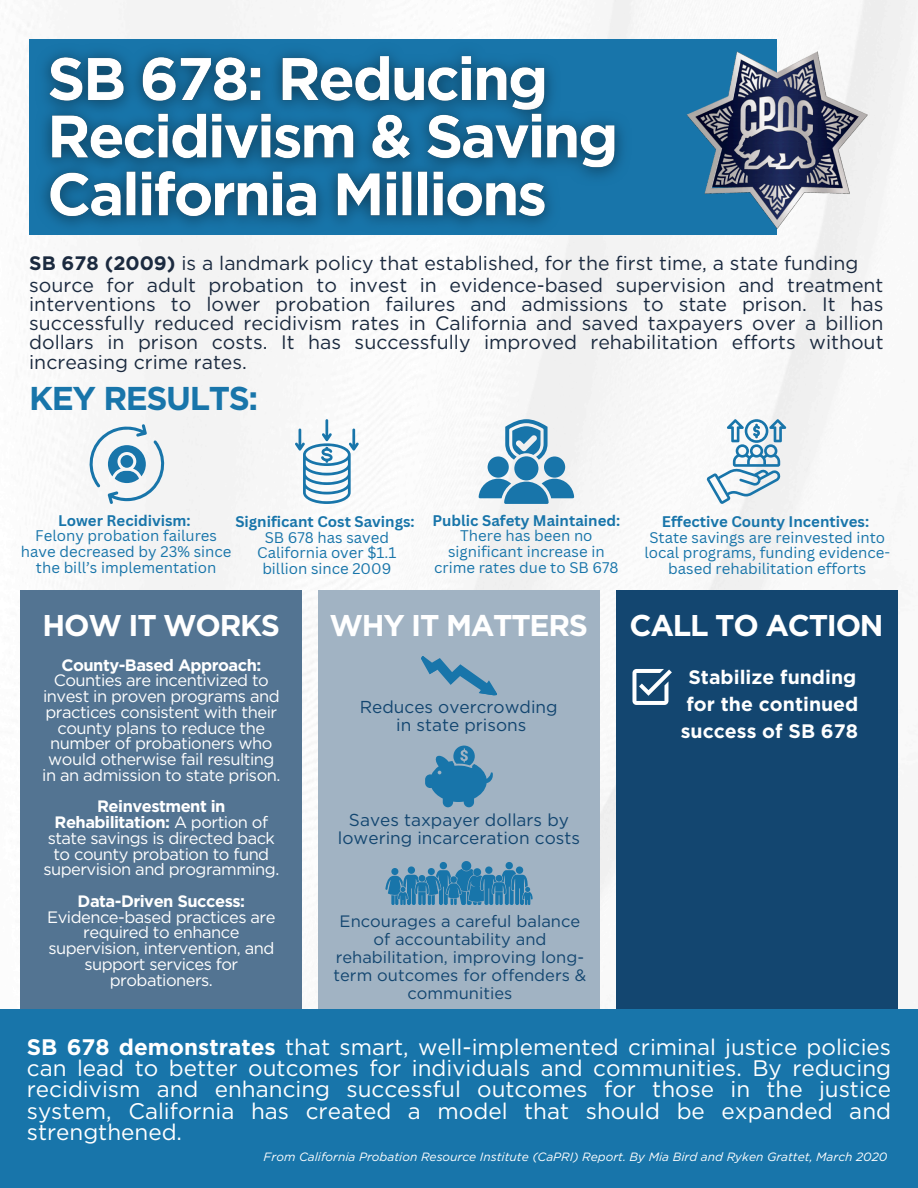
<style>
.page{position:relative;width:918px;height:1188px;background:#fff}
.page>*{position:absolute;margin:0;border:0;box-sizing:border-box;transform-origin:0 0}
.t1{font:700 33px "Gotham";letter-spacing:-.04em;color:#1875aa}
.t2{font:700 30px "Gotham";letter-spacing:-.04em;color:#fff}
.t3{font:22.5px/21.3px "Gotham";color:#fff;text-align:justify}
.t4{font:19.5px/19.2px "Gotham";color:#1b2a3f;text-align:justify}
.t5{font:700 19.5px/27px "Gotham";color:#fff;text-align:center}
.t6{font:17.25px/18px "Gotham";color:#134670;text-align:center}
.t7{font:16.5px/15.8px "Gotham";letter-spacing:-.03em;color:#fff;text-align:center}
.t8{font:16.5px/18px "Gotham";color:#134670;text-align:center}
.t9{font:15px/15.8px "Canva Sans";color:#1875aa;text-align:center}
.t10{font:700 15px "Canva Sans";color:#1875aa}
.t11{font:italic 12px "Gotham";color:#fff}
.s1{font-weight:700}
</style>
<div class="page">
<img style="left:0;top:0;width:918px;height:1010px">
<div style="left:29px;top:39px;width:748px;height:196px;background:#1875aa"></div>
<div style="left:21px;top:591px;width:281px;height:584px;background:#537492"></div>
<svg style="left:295px;top:419px;width:64px;height:85px"></svg>
<svg style="left:706px;top:419px;width:80px;height:85px"></svg>
<svg style="left:86px;top:424px;width:82px;height:80px"></svg>
<div style="left:121px;top:455px;width:12px;height:13px;background:#1875aa;border-radius:50%"></div>
<svg style="left:479px;top:419px;width:95px;height:85px"></svg>
<div style="left:318px;top:591px;width:281px;height:584px;background:#a1b3c3"></div>
<svg style="left:421px;top:656px;width:76px;height:40px"></svg>
<svg style="left:425px;top:746px;width:68px;height:61px"></svg>
<div style="left:616px;top:591px;width:281px;height:584px;background:#134670"></div>
<svg style="left:385px;top:861px;width:148px;height:44px"></svg>
<svg style="left:632px;top:669px;width:40px;height:36px"></svg>
<div style="left:0;top:1010px;width:918px;height:178px;background:#1875aa"></div>
<img style="left:677px;top:37px;width:200px;height:200px">
<img style="left:25px;top:36px;width:613px;height:207px">
<p class="t4" style="left:29px;top:254px;width:831px"><span class="s1">SB 678 (2009)</span> is a landmark policy that established, for the first time, a state funding</p>
<p class="t4" style="left:29px;top:275px;width:856px">source for adult probation to invest in evidence-based supervision and treatment interventions to lower probation failures and admissions to state prison. It has successfully reduced recidivism rates in California and saved taxpayers over a billion dollars in prison costs. It has successfully improved rehabilitation efforts without increasing crime rates.</p>
<p class="t1" style="left:29px;top:378px;width:231px">KEY RESULTS:</p>
<p class="t10" style="left:58px;top:510px;width:134px">Lower Recidivism:</p>
<p class="t9" style="left:21px;top:528px;width:212px">Felony probation failures have decreased by 23% since the bill’s implementation</p>
<p class="t10" style="left:235px;top:511px;width:181px">Significant Cost Savings:</p>
<p class="t9" style="left:257px;top:529px;width:141px">SB 678 has saved<br>California over $1.1 billion since 2009</p>
<p class="t9" style="left:433px;top:512px;width:189px"><span class="s1">Public Safety Maintained:<br></span>There has been no significant increase in crime rates due to SB 678</p>
<p class="t10" style="left:662px;top:511px;width:209px">Effective County Incentives:</p>
<p class="t9" style="left:644px;top:529px;width:247px">State savings are reinvested into local programs, funding evidence&shy;based rehabilitation efforts</p>
<p class="t2" style="left:43px;top:607px;width:239px">HOW IT WORKS</p>
<p class="t7" style="left:42px;top:657px;width:240px"><span class="s1">County-Based Approach:<br></span>Counties are incentivized to invest in proven programs and practices consistent with their county plans to reduce the number of probationers who would otherwise fail resulting in an admission to state prison.</p>
<p class="t7" style="left:43px;top:799px;width:238px"><span class="s1">Reinvestment in<br>Rehabilitation:</span> A portion of state savings is directed back to county probation to fund supervision and programming.</p>
<p class="t7" style="left:47px;top:893px;width:230px"><span class="s1">Data-Driven Success:<br></span>Evidence-based practices are required to enhance supervision, intervention, and support services for probationers.</p>
<p class="t2" style="left:329px;top:607px;width:260px">WHY IT MATTERS</p>
<h6 class="t2" style="left:630px;top:607px;width:255px">CALL TO ACTION</h6>
<h6 class="t5" style="left:681px;top:663px;width:179px">Stabilize funding for the continued success of SB 678</h6>
<p class="t6" style="left:360px;top:698px;width:199px">Reduces overcrowding in state prisons</p>
<p class="t6" style="left:338px;top:810px;width:244px">Saves taxpayer dollars by lowering incarceration costs</p>
<h6 class="t8" style="left:334px;top:912px;width:254px">Encourages a careful balance of accountability and rehabilitation, improving long&shy;term outcomes for offenders &amp; communities</h6>
<h6 class="t3" style="left:27px;top:1036px;width:866px"><span class="s1">SB 678 demonstrates</span> that smart, well-implemented criminal justice policies can lead to better outcomes for individuals and communities. By reducing recidivism and enhancing successful outcomes for those in the justice system, California has created a model that should be expanded and strengthened.</h6>
<p class="t11" style="left:264px;top:1149px;width:625px">From California Probation Resource Institute (CaPRI) Report. By Mia Bird and Ryken Grattet, March 2020</p>
</div>
